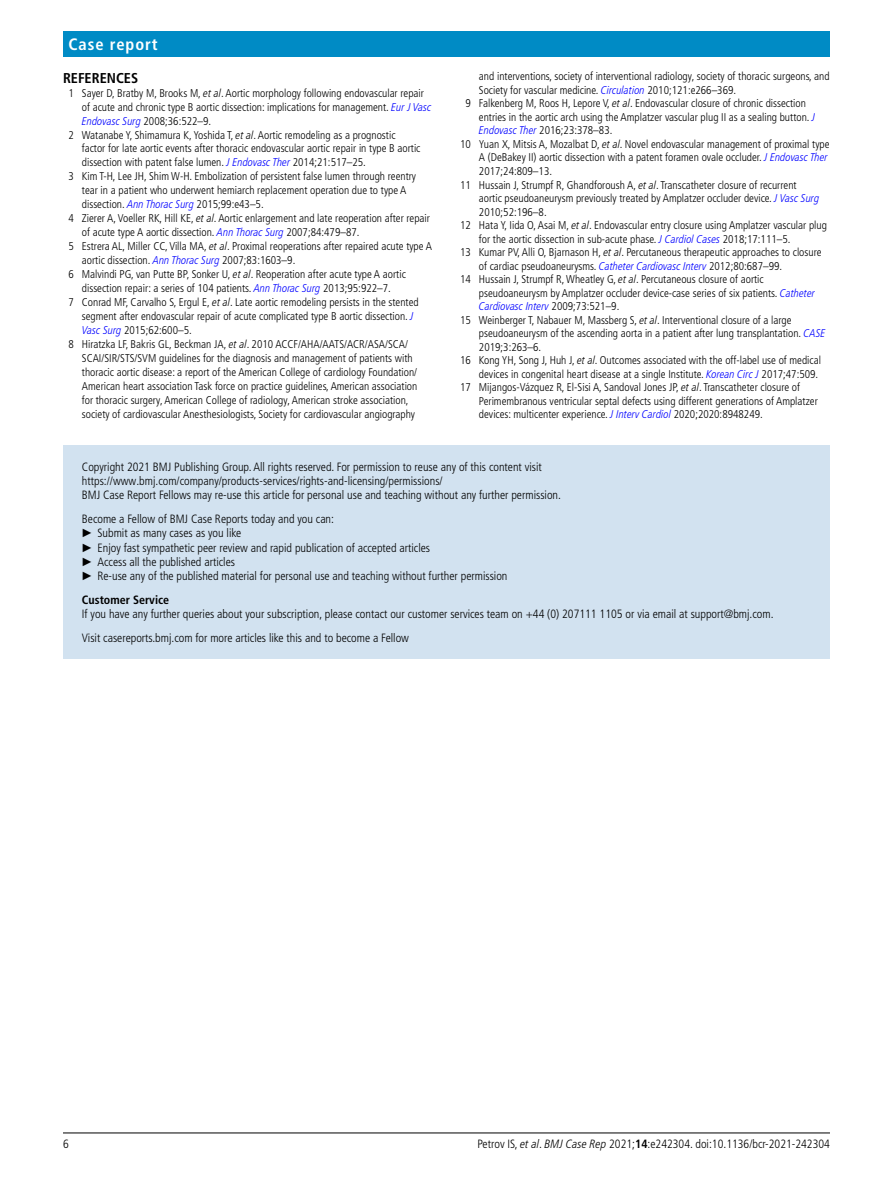
<style>
.page{position:relative;width:893px;height:1191px;background:#fff}
.page>*{position:absolute;margin:0;border:0;box-sizing:border-box;transform-origin:0 0}
.t1{font:700 condensed 16.5px "Frutiger LT Pro";letter-spacing:.055em;color:#fff}
.t2{font:700 condensed 14.25px "Frutiger LT Std";color:#000}
.t3{font:300 condensed 12px/14.4px "Frutiger LT Pro";color:#000}
.t4{font:700 condensed 12px "Frutiger LT Pro";color:#000}
.t5{font:300 condensed 11.25px "Frutiger LT Pro";color:#000}
.t6{font:italic 300 condensed 11.25px "Frutiger LT Pro";color:#00f}
.s1{font-style:italic}
.s2{font-style:italic;color:#00f}
.s3{font-style:normal;color:#000}
.s4{font-family:"Arial";font-weight:400;font-stretch:normal}
.s5{font-weight:700}
</style>
<div class="page">
<hr style="left:63px;top:1132px;width:767px;height:1px;background:#000">
<div style="left:63px;top:31px;width:767px;height:25px;background:#008bc5"></div>
<div style="left:63px;top:445px;width:767px;height:213px;background:#d2e2f0"></div>
<h1 class="t1" style="left:69px;top:34px;width:91px">Case report</h1>
<p class="t2" style="left:63px;top:69px;width:77px">REFERENCES</p>
<p class="t5" style="left:68px;top:86px;width:357px">1 Sayer D, Bratby M, Brooks M, <span class="s1">et al</span>. Aortic morphology following endovascular repair</p>
<p class="t5" style="left:82px;top:100px;width:351px">of acute and chronic type B aortic dissection: implications for management. <span class="s2">Eur J Vasc</span></p>
<p class="t5" style="left:82px;top:114px;width:131px"><span class="s2">Endovasc Surg</span> 2008;36:522–9.</p>
<p class="t5" style="left:68px;top:128px;width:329px">2 Watanabe Y, Shimamura K, Yoshida T, <span class="s1">et al</span>. Aortic remodeling as a prognostic</p>
<p class="t5" style="left:82px;top:142px;width:340px">factor for late aortic events after thoracic endovascular aortic repair in type B aortic</p>
<p class="t5" style="left:82px;top:156px;width:286px">dissection with patent false lumen. <span class="s2">J Endovasc Ther</span> 2014;21:517–25.</p>
<p class="t5" style="left:68px;top:170px;width:349px">3 Kim T-H, Lee JH, Shim W-H. Embolization of persistent false lumen through reentry</p>
<p class="t5" style="left:82px;top:184px;width:326px">tear in a patient who underwent hemiarch replacement operation due to type A</p>
<p class="t5" style="left:82px;top:198px;width:183px">dissection. <span class="s2">Ann Thorac Surg</span> 2015;99:e43–5.</p>
<p class="t5" style="left:68px;top:212px;width:363px">4 Zierer A, Voeller RK, Hill KE, <span class="s1">et al</span>. Aortic enlargement and late reoperation after repair</p>
<p class="t5" style="left:82px;top:226px;width:279px">of acute type A aortic dissection. <span class="s2">Ann Thorac Surg</span> 2007;84:479–87.</p>
<p class="t5" style="left:68px;top:240px;width:365px">5 Estrera AL, Miller CC, Villa MA, <span class="s1">et al</span>. Proximal reoperations after repaired acute type A</p>
<p class="t5" style="left:82px;top:254px;width:215px">aortic dissection. <span class="s2">Ann Thorac Surg</span> 2007;83:1603–9.</p>
<p class="t5" style="left:68px;top:268px;width:339px">6 Malvindi PG, van Putte BP, Sonker U, <span class="s1">et al</span>. Reoperation after acute type A aortic</p>
<p class="t5" style="left:82px;top:282px;width:311px">dissection repair: a series of 104 patients. <span class="s2">Ann Thorac Surg</span> 2013;95:922–7.</p>
<p class="t5" style="left:68px;top:296px;width:352px">7 Conrad MF, Carvalho S, Ergul E, <span class="s1">et al</span>. Late aortic remodeling persists in the stented</p>
<p class="t5" style="left:82px;top:309px;width:333px">segment after endovascular repair of acute complicated type B aortic dissection. <span class="s2">J</span></p>
<p class="t5" style="left:82px;top:323px;width:111px"><span class="s2">Vasc Surg</span> 2015;62:600–5.</p>
<p class="t5" style="left:68px;top:337px;width:341px">8 Hiratzka LF, Bakris GL, Beckman JA, <span class="s1">et al</span>. 2010 ACCF/AHA/AATS/ACR/ASA/SCA/</p>
<p class="t5" style="left:82px;top:351px;width:332px">SCAI/SIR/STS/SVM guidelines for the diagnosis and management of patients with</p>
<p class="t5" style="left:82px;top:365px;width:337px">thoracic aortic disease: a report of the American College of cardiology Foundation/</p>
<p class="t5" style="left:82px;top:379px;width:337px">American heart association Task force on practice guidelines, American association</p>
<p class="t5" style="left:82px;top:393px;width:328px">for thoracic surgery, American College of radiology, American stroke association,</p>
<p class="t5" style="left:82px;top:407px;width:335px">society of cardiovascular Anesthesiologists, Society for cardiovascular angiography</p>
<p class="t5" style="left:479px;top:70px;width:352px">and interventions, society of interventional radiology, society of thoracic surgeons, and</p>
<p class="t5" style="left:479px;top:84px;width:259px">Society for vascular medicine. <span class="s2">Circulation</span> 2010;121:e266–369.</p>
<p class="t5" style="left:465px;top:97px;width:342px">9 Falkenberg M, Roos H, Lepore V, <span class="s1">et al</span>. Endovascular closure of chronic dissection</p>
<p class="t5" style="left:479px;top:111px;width:338px">entries in the aortic arch using the Amplatzer vascular plug II as a sealing button. <span class="s2">J</span></p>
<p class="t5" style="left:479px;top:124px;width:135px"><span class="s2">Endovasc Ther</span> 2016;23:378–83.</p>
<p class="t5" style="left:460px;top:138px;width:371px">10 Yuan X, Mitsis A, Mozalbat D, <span class="s1">et al</span>. Novel endovascular management of proximal type</p>
<p class="t5" style="left:479px;top:151px;width:350px">A (DeBakey II) aortic dissection with a patent foramen ovale occluder. <span class="s2">J Endovasc Ther</span></p>
<p class="t5" style="left:479px;top:165px;width:75px">2017;24:809–13.</p>
<p class="t5" style="left:460px;top:178px;width:338px">11 Hussain J, Strumpf R, Ghandforoush A, <span class="s1">et al</span>. Transcatheter closure of recurrent</p>
<p class="t5" style="left:479px;top:192px;width:342px">aortic pseudoaneurysm previously treated by Amplatzer occluder device. <span class="s2">J Vasc Surg</span></p>
<p class="t5" style="left:479px;top:205px;width:69px">2010;52:196–8.</p>
<p class="t5" style="left:460px;top:219px;width:368px">12 Hata Y, Iida O, Asai M, <span class="s1">et al</span>. Endovascular entry closure using Amplatzer vascular plug</p>
<p class="t5" style="left:479px;top:232px;width:313px">for the aortic dissection in sub-acute phase. <span class="s2">J Cardiol Cases</span> 2018;17:111–5.</p>
<p class="t5" style="left:460px;top:246px;width:363px">13 Kumar PV, Alli O, Bjarnason H, <span class="s1">et al</span>. Percutaneous therapeutic approaches to closure</p>
<p class="t5" style="left:479px;top:259px;width:305px">of cardiac pseudoaneurysms. <span class="s2">Catheter Cardiovasc Interv</span> 2012;80:687–99.</p>
<p class="t5" style="left:460px;top:273px;width:305px">14 Hussain J, Strumpf R, Wheatley G, <span class="s1">et al</span>. Percutaneous closure of aortic</p>
<p class="t5" style="left:479px;top:286px;width:337px">pseudoaneurysm by Amplatzer occluder device-case series of six patients. <span class="s2">Catheter</span></p>
<p class="t6" style="left:479px;top:300px;width:142px">Cardiovasc Interv <span class="s3">2009;73:521–9.</span></p>
<p class="t5" style="left:460px;top:313px;width:333px">15 Weinberger T, Nabauer M, Massberg S, <span class="s1">et al</span>. Interventional closure of a large</p>
<p class="t5" style="left:479px;top:327px;width:348px">pseudoaneurysm of the ascending aorta in a patient after lung transplantation. <span class="s2">CASE</span></p>
<p class="t5" style="left:479px;top:340px;width:64px">2019;3:263–6.</p>
<p class="t5" style="left:460px;top:354px;width:362px">16 Kong YH, Song J, Huh J, <span class="s1">et al</span>. Outcomes associated with the off-label use of medical</p>
<p class="t5" style="left:479px;top:367px;width:341px">devices in congenital heart disease at a single Institute. <span class="s2">Korean Circ J</span> 2017;47:509.</p>
<p class="t5" style="left:460px;top:381px;width:342px">17 Mijangos-Vázquez R, El-Sisi A, Sandoval Jones JP, <span class="s1">et al</span>. Transcatheter closure of</p>
<p class="t5" style="left:479px;top:394px;width:340px">Perimembranous ventricular septal defects using different generations of Amplatzer</p>
<p class="t5" style="left:479px;top:408px;width:285px">devices: multicenter experience. <span class="s2">J Interv Cardiol</span> 2020;2020:8948249.</p>
<p class="t3" style="left:82px;top:459px;width:481px">Copyright 2021 BMJ Publishing Group. All rights reserved. For permission to reuse any of this content visit https://www.bmj.com/company/products-services/rights-and-licensing/permissions/<br>BMJ Case Report Fellows may re-use this article for personal use and teaching without any further permission.</p>
<p class="t3" style="left:81px;top:511px;width:428px">Become a Fellow of BMJ Case Reports today and you can:<br><span class="s4">►</span> Submit as many cases as you like<br><span class="s4">►</span> Enjoy fast sympathetic peer review and rapid publication of accepted articles<br><span class="s4">►</span> Access all the published articles<br><span class="s4">►</span> Re-use any of the published material for personal use and teaching without further permission</p>
<p class="t4" style="left:82px;top:592px;width:89px">Customer Service</p>
<p class="t3" style="left:82px;top:602px;width:693px;line-height:23.4px">If you have any further queries about your subscription, please contact our customer services team on +44 (0) 207111 1105 or via email at support@bmj.com.<br>Visit casereports.bmj.com for more articles like this and to become a Fellow</p>
<p class="t3" style="left:63px;top:1136px;width:7px">6</p>
<p class="t3" style="left:477px;top:1136px;width:354px">Petrov IS, <span class="s1">et al</span>. <span class="s1">BMJ Case Rep</span> 2021;<span class="s5">14</span>:e242304. doi:10.1136/bcr-2021-242304</p>
</div>
